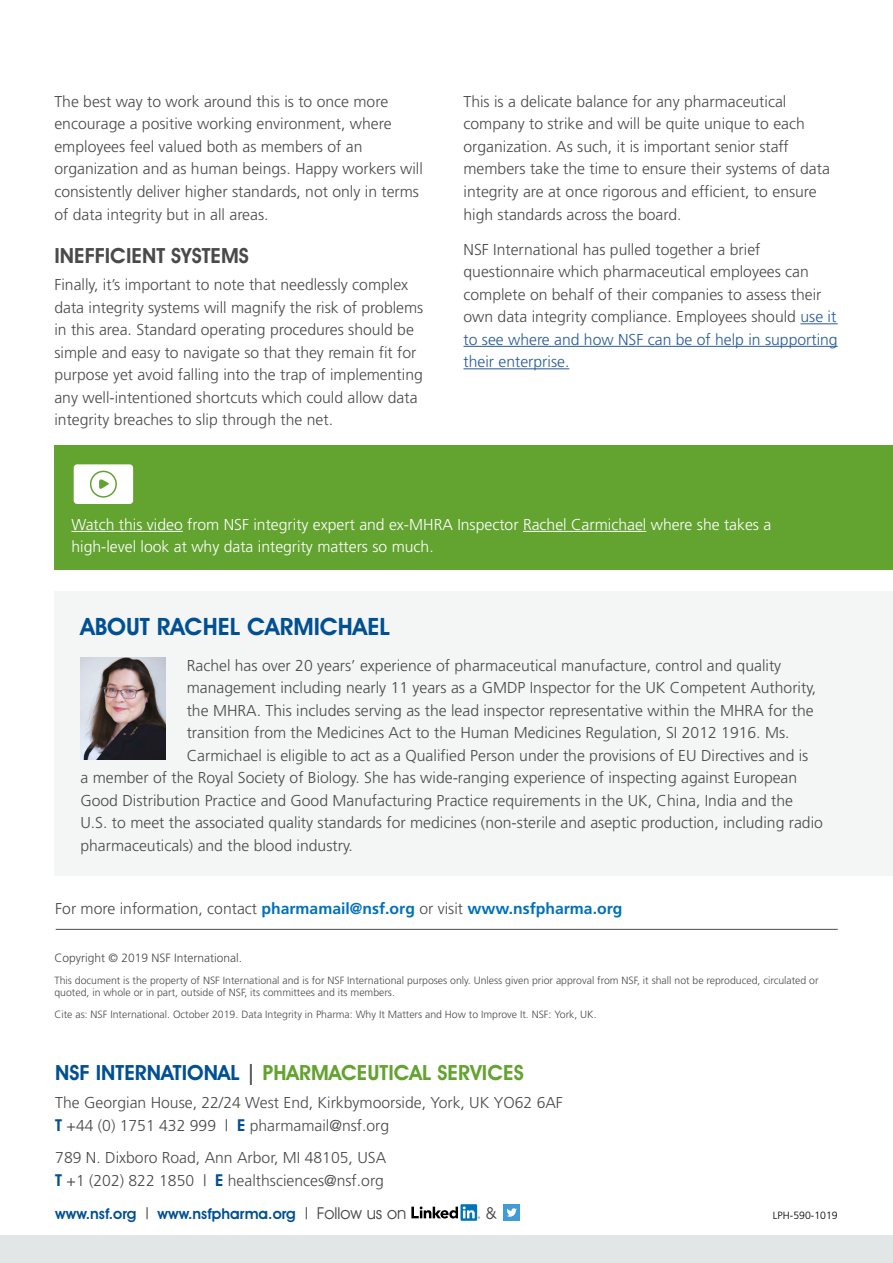
<style>
.page{position:relative;width:893px;height:1263px;background:#fff}
.page>*{position:absolute;margin:0;border:0;box-sizing:border-box;transform-origin:0 0}
.t1{font:600 24px "Avant Garde IT Cby BT";color:#005092}
.t2{font:600 21px "Avant Garde IT Cby BT";color:#63a330}
.t3{font:600 21px "Avant Garde IT Cby BT";color:#4a4a49}
.t4{font:16.5px "Avant Garde IT Cby BT";color:#4a4a49}
.t5{font:300 15.75px/22.5px "Frutiger";color:#4a4a49}
.t6{font:300 15.75px/22.5px "Frutiger";color:#fff}
.t7{font:700 15.75px "Frutiger";color:#0071b9}
.t8{font:600 15px "Avant Garde IT Cby BT";color:#005092}
.t9{font:300 12px "Frutiger";color:#4a4a49}
.t10{font:300 10.5px/12.6px "Frutiger";color:#4a4a49}
.t11{font:300 10.5px "Frutiger";color:#000}
.s1{color:#275b9b}
.s2{font-weight:300;color:#4a4a49}
.s3{color:#005092}
.s4{color:#4a4a49}
.s5{font-family:"Avant Garde IT Cby BT";font-weight:600;font-size:16.5px;color:#005092}
.s6{font-family:"Frutiger";font-weight:300;font-size:15.75px;color:#4a4a49}
.s7{font-weight:400;font-size:16.5px;color:#4a4a49}
</style>
<div class="page">
<div style="left:0;top:1236px;width:893px;height:27px;background:#e3e6e6"></div>
<hr style="left:56px;top:929px;width:782px;height:1px;background:#4a4a49">
<div style="left:503px;top:1204px;width:17px;height:17px;background:#409bd6"></div>
<svg style="left:507px;top:1208px;width:10px;height:9px"></svg>
<svg style="left:460px;top:1204px;width:17px;height:17px"></svg>
<svg style="left:411px;top:1206px;width:69px;height:12px"></svg>
<div style="left:54px;top:445px;width:839px;height:124px;background:#63a330"></div>
<hr style="left:71px;top:531px;width:112px;height:1px;background:#fff">
<hr style="left:523px;top:531px;width:123px;height:1px;background:#fff">
<div style="left:73px;top:464px;width:61px;height:41px;background:#fff;border-radius:4px"></div>
<div style="left:72px;top:463px;width:63px;height:42px;border:2px solid #63a330;border-radius:4px"></div>
<svg style="left:99px;top:479px;width:10px;height:10px"></svg>
<div style="left:90px;top:471px;width:27px;height:27px;border:2px solid #63a330;border-radius:50%"></div>
<hr style="left:800px;top:323px;width:38px;height:1px;background:#275b9b">
<hr style="left:463px;top:346px;width:375px;height:1px;background:#275b9b">
<hr style="left:463px;top:368px;width:106px;height:1px;background:#275b9b">
<div style="left:55px;top:591px;width:838px;height:285px;background:#f4f5f5"></div>
<img style="left:80px;top:657px;width:85px;height:102px">
<p class="t5" style="left:54px;top:90px;width:370px">The best way to work around this is to once more encourage a positive working environment, where employees feel valued both as members of an organization and as human beings. Happy workers will consistently deliver higher standards, not only in terms of data integrity but in all areas.</p>
<h2 class="t3" style="left:54px;top:243px;width:196px">INEFFICIENT SYSTEMS</h2>
<p class="t5" style="left:54px;top:273px;width:370px">Finally, it’s important to note that needlessly complex data integrity systems will magnify the risk of problems in this area. Standard operating procedures should be simple and easy to navigate so that they remain fit for purpose yet avoid falling into the trap of implementing any well-intentioned shortcuts which could allow data integrity breaches to slip through the net.</p>
<p class="t5" style="left:463px;top:90px;width:368px">This is a delicate balance for any pharmaceutical company to strike and will be quite unique to each organization. As such, it is important senior staff members take the time to ensure their systems of data integrity are at once rigorous and efficient, to ensure high standards across the board.</p>
<p class="t5" style="left:463px;top:238px;width:376px">NSF International has pulled together a brief questionnaire which pharmaceutical employees can complete on behalf of their companies to assess their own data integrity compliance. Employees should <span class="s1">use it to see where and how NSF can be of help in supporting their enterprise.</span></p>
<p class="t6" style="left:71px;top:513px;width:701px">Watch this video from NSF integrity expert and ex-MHRA Inspector Rachel Carmichael where she takes a high-level look at why data integrity matters so much.</p>
<h1 class="t1" style="left:80px;top:612px;width:311px">ABOUT RACHEL CARMICHAEL</h1>
<p class="t5" style="left:187px;top:654px;width:596px">Rachel has over 20 years’ experience of pharmaceutical manufacture, control and quality</p>
<p class="t5" style="left:187px;top:676px;width:631px">management including nearly 11 years as a GMDP Inspector for the UK Competent Authority,</p>
<p class="t5" style="left:187px;top:699px;width:628px">the MHRA. This includes serving as the lead inspector representative within the MHRA for the</p>
<p class="t5" style="left:187px;top:721px;width:604px">transition from the Medicines Act to the Human Medicines Regulation, SI 2012 1916. Ms.</p>
<p class="t5" style="left:187px;top:744px;width:623px">Carmichael is eligible to act as a Qualified Person under the provisions of EU Directives and is</p>
<p class="t5" style="left:80px;top:766px;width:718px">a member of the Royal Society of Biology. She has wide-ranging experience of inspecting against European</p>
<p class="t5" style="left:80px;top:789px;width:714px">Good Distribution Practice and Good Manufacturing Practice requirements in the UK, China, India and the</p>
<p class="t5" style="left:80px;top:811px;width:744px">U.S. to meet the associated quality standards for medicines (non-sterile and aseptic production, including radio</p>
<p class="t5" style="left:80px;top:834px;width:274px">pharmaceuticals) and the blood industry.</p>
<p class="t7" style="left:55px;top:899px;width:569px"><span class="s2">For more information, contact</span> pharmamail@nsf.org <span class="s2">or visit</span> www.nsfpharma.org</p>
<p class="t9" style="left:54px;top:951px;width:189px">Copyright © 2019 NSF International.</p>
<p class="t10" style="left:54px;top:974px;width:766px">This document is the property of NSF International and is for NSF International purposes only. Unless given prior approval from NSF, it shall not be reproduced, circulated or quoted, in whole or in part, outside of NSF, its committees and its members.</p>
<p class="t10" style="left:54px;top:1008px;width:544px">Cite as: NSF International. October 2019. Data Integrity in Pharma: Why It Matters and How to Improve It. NSF: York, UK.</p>
<h2 class="t2" style="left:55px;top:1060px;width:470px"><span class="s3">NSF INTERNATIONAL</span> <span class="s4">|</span> PHARMACEUTICAL SERVICES</h2>
<p class="t5" style="left:55px;top:1091px;width:509px">The Georgian House, 22/24 West End, Kirkbymoorside, York, UK YO62 6AF<br><span class="s5">T</span> +44 (0) 1751 432 999 | <span class="s5">E</span> pharmamail@nsf.org</p>
<p class="t5" style="left:55px;top:1146px;width:332px">789 N. Dixboro Road, Ann Arbor, MI 48105, USA<br><span class="s5">T</span> +1 (202) 822 1850 | <span class="s5">E</span> healthsciences@nsf.org</p>
<p class="t8" style="left:55px;top:1204px;width:353px">www.nsf.org <span class="s6">|</span> www.nsfpharma.org <span class="s6">|</span> <span class="s7">Follow us on</span></p>
<p class="t4" style="left:486px;top:1203px;width:13px">&amp;</p>
<p class="t11" style="left:773px;top:1209px;width:66px">LPH-590-1019</p>
</div>
